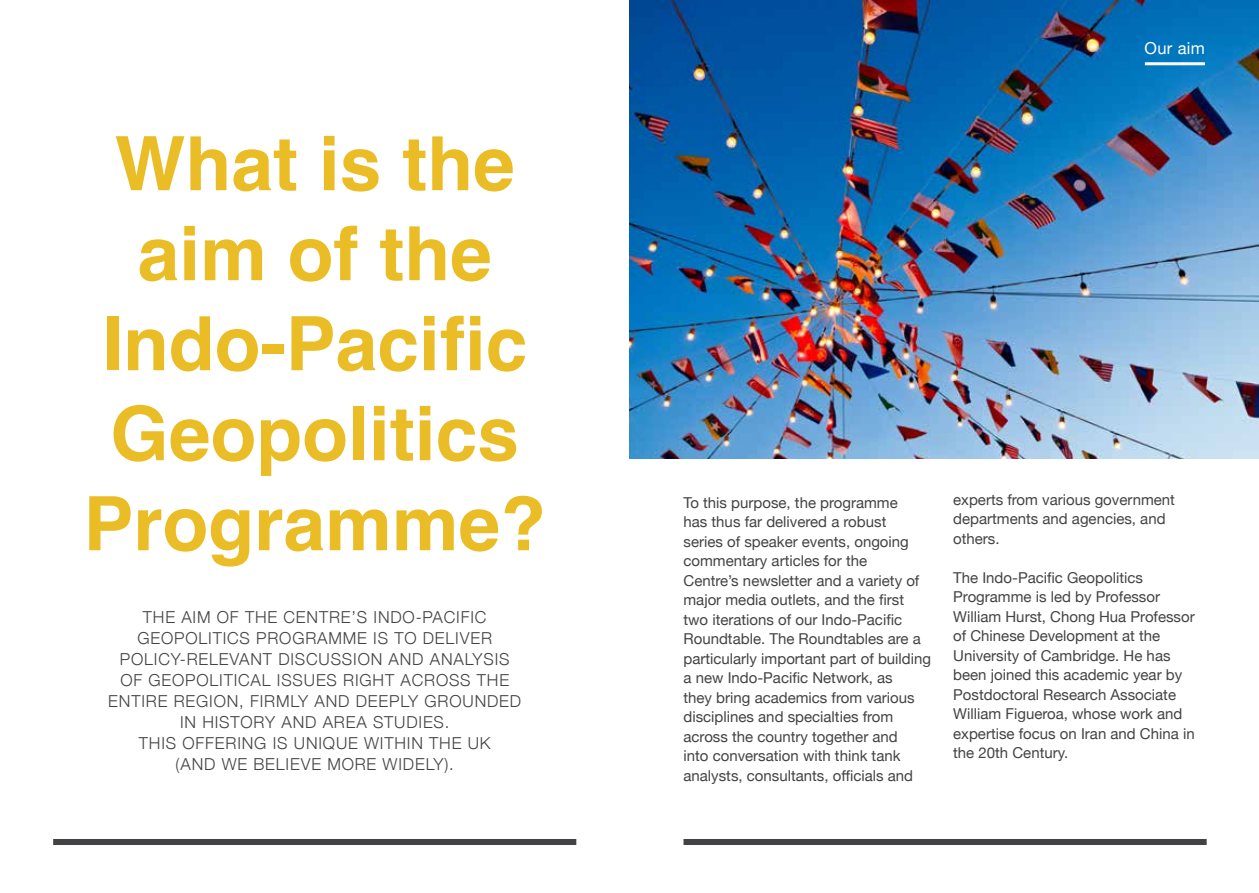
<style>
.page{position:relative;width:1259px;height:893px;background:#fff}
.page>*{position:absolute;margin:0;border:0;box-sizing:border-box;transform-origin:0 0}
.t1{font:700 75px/90px "Helvetica";color:#eabd27;text-align:center}
.t2{font:300 16.5px/21px "Helvetica Neue";letter-spacing:.05em;color:#434345;text-align:center}
.t3{font:16.5px "Helvetica Neue";letter-spacing:.02em;color:#fff}
.t4{font:15px/19.5px "Helvetica Neue";color:#434345}
</style>
<div class="page">
<img style="left:629px;top:0;width:630px;height:459px">
<hr style="left:1145px;top:62px;width:60px;height:3px;background:#fff">
<div style="left:53px;top:839px;width:523px;height:6px;background:#434345"></div>
<div style="left:683px;top:839px;width:523px;height:6px;background:#434345"></div>
<h1 class="t1" style="left:83px;top:127px;width:464px">What is the aim of the<br>Indo-Pacific<br>Geopolitics<br>Programme?</h1>
<p class="t2" style="left:108px;top:606px;width:414px">THE AIM OF THE CENTRE’S INDO-PACIFIC GEOPOLITICS PROGRAMME IS TO DELIVER POLICY-RELEVANT DISCUSSION AND ANALYSIS OF GEOPOLITICAL ISSUES RIGHT ACROSS THE ENTIRE REGION, FIRMLY AND DEEPLY GROUNDED IN HISTORY AND AREA STUDIES.<br>THIS OFFERING IS UNIQUE WITHIN THE UK<br>(AND WE BELIEVE MORE WIDELY).</p>
<p class="t3" style="left:1144px;top:36px;width:62px">Our aim</p>
<p class="t4" style="left:683px;top:493px;width:249px">To this purpose, the programme<br>has thus far delivered a robust<br>series of speaker events, ongoing commentary articles for the<br>Centre’s newsletter and a variety of major media outlets, and the first two iterations of our Indo-Pacific Roundtable. The Roundtables are a particularly important part of building a new Indo-Pacific Network, as<br>they bring academics from various disciplines and specialties from across the country together and<br>into conversation with think tank analysts, consultants, officials and</p>
<p class="t4" style="left:953px;top:490px;width:223px">experts from various government departments and agencies, and others.</p>
<p class="t4" style="left:953px;top:568px;width:243px">The Indo-Pacific Geopolitics<br>Programme is led by Professor<br>William Hurst, Chong Hua Professor of Chinese Development at the<br>University of Cambridge. He has been joined this academic year by<br>Postdoctoral Research Associate<br>William Figueroa, whose work and expertise focus on Iran and China in the 20th Century.</p>
</div>
